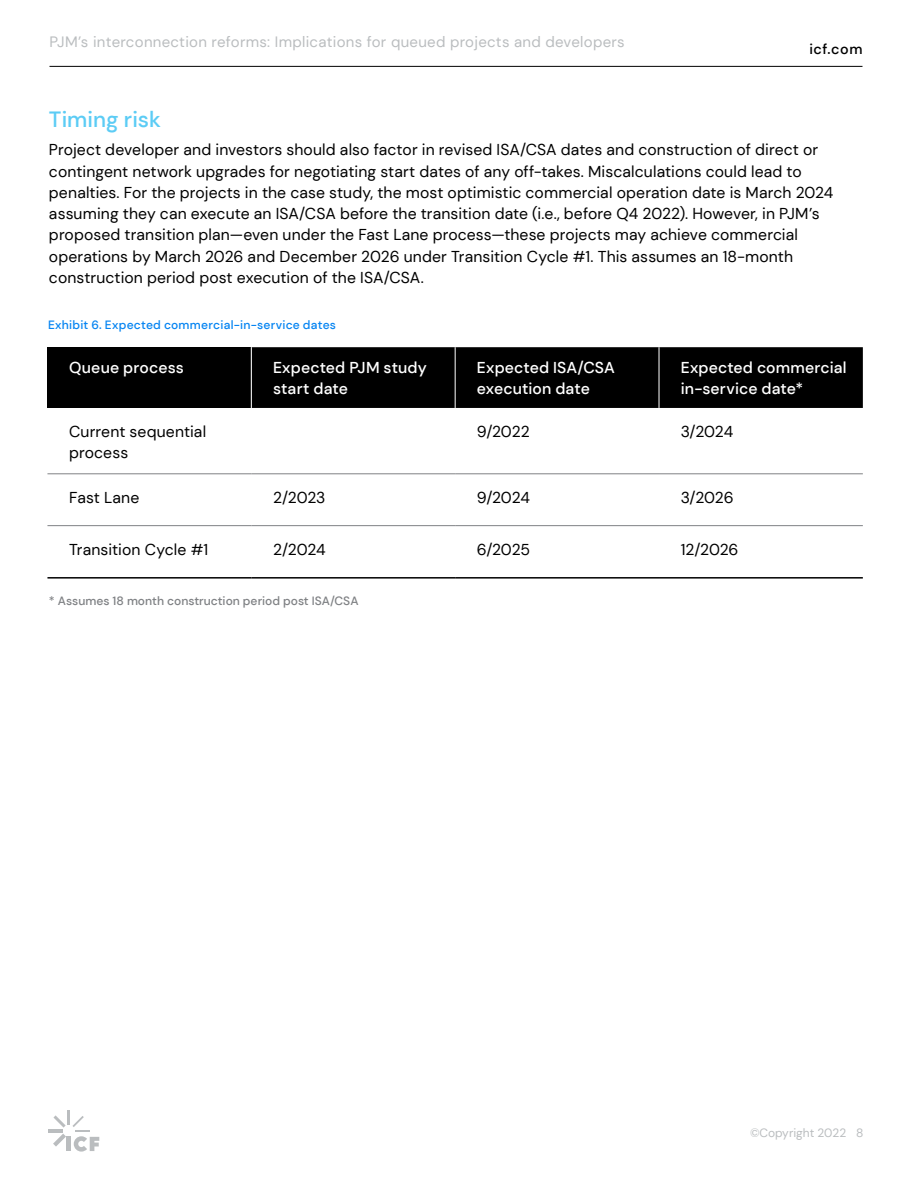
<style>
.page{position:relative;width:918px;height:1188px;background:#fff}
.page>*{position:absolute;margin:0;border:0;box-sizing:border-box;transform-origin:0 0}
.t1{font:500 22.05px "DM Sans";color:#5cccf5}
.t2{font:15.75px/21.3px "DM Sans";letter-spacing:.005em;color:#000}
.t3{font:500 15.75px/21px "DM Sans";letter-spacing:.005em;color:#fff}
.t4{font:15px "DM Sans";letter-spacing:.02em;color:#babdbf}
.t5{font:500 14.25px "DM Sans";letter-spacing:.04em;color:#000}
.t6{font:500 12px "DM Sans";color:#808285}
.t7{font:500 12px "DM Sans";letter-spacing:.02em;color:#0785f2}
.t8{font:12px "DM Sans";color:#babdbf}
</style>
<div class="page">
<hr style="left:50px;top:66px;width:812px;height:1px;background:#000">
<hr style="left:49px;top:1129px;width:14px;height:4px;background:#babdbf">
<svg style="left:53px;top:1111px;width:46px;height:41px"></svg>
<div style="left:47px;top:347px;width:204px;height:61px;background:#000"></div>
<div style="left:252px;top:347px;width:611px;height:61px;background:#000"></div>
<hr style="left:455px;top:347px;width:1px;height:61px;background:#fff">
<hr style="left:659px;top:347px;width:1px;height:61px;background:#fff">
<hr style="left:47px;top:473px;width:204px;height:1px;background:#808285">
<hr style="left:251px;top:473px;width:204px;height:1px;background:#808285">
<hr style="left:455px;top:473px;width:204px;height:1px;background:#808285">
<hr style="left:659px;top:473px;width:204px;height:1px;background:#808285">
<hr style="left:47px;top:525px;width:204px;height:1px;background:#808285">
<hr style="left:251px;top:525px;width:204px;height:1px;background:#808285">
<hr style="left:455px;top:525px;width:204px;height:1px;background:#808285">
<hr style="left:659px;top:525px;width:204px;height:1px;background:#808285">
<hr style="left:47px;top:577px;width:204px;height:2px;background:#000">
<hr style="left:251px;top:577px;width:204px;height:2px;background:#000">
<hr style="left:455px;top:577px;width:204px;height:2px;background:#000">
<hr style="left:659px;top:577px;width:204px;height:2px;background:#000">
<p class="t4" style="left:50px;top:32px;width:577px">PJM’s interconnection reforms: Implications for queued projects and developers</p>
<p class="t5" style="left:809px;top:41px;width:55px">icf.com</p>
<h1 class="t1" style="left:49px;top:106px;width:114px">Timing risk</h1>
<p class="t2" style="left:49px;top:139px;width:786px">Project developer and investors should also factor in revised ISA/CSA dates and construction of direct or contingent network upgrades for negotiating start dates of any off-takes. Miscalculations could lead to penalties. For the projects in the case study, the most optimistic commercial operation date is March 2024 assuming they can execute an ISA/CSA before the transition date (i.e., before Q4 2022). However, in PJM’s proposed transition plan—even under the Fast Lane process—these projects may achieve commercial operations by March 2026 and December 2026 under Transition Cycle #1. This assumes an 18-month construction period post execution of the ISA/CSA.</p>
<p class="t7" style="left:48px;top:317px;width:289px">Exhibit 6. Expected commercial-in-service dates</p>
<p class="t3" style="left:69px;top:356px;width:116px">Queue process</p>
<p class="t3" style="left:273px;top:356px;width:155px">Expected PJM study start date</p>
<p class="t3" style="left:477px;top:356px;width:139px">Expected ISA/CSA execution date</p>
<p class="t3" style="left:681px;top:356px;width:167px">Expected commercial in-service date*</p>
<p class="t2" style="left:69px;top:421px;width:138px">Current sequential process</p>
<p class="t2" style="left:477px;top:421px;width:54px">9/2022</p>
<p class="t2" style="left:681px;top:421px;width:54px">3/2024</p>
<p class="t2" style="left:69px;top:487px;width:72px">Fast Lane</p>
<p class="t2" style="left:273px;top:487px;width:54px">2/2023</p>
<p class="t2" style="left:477px;top:487px;width:55px">9/2024</p>
<p class="t2" style="left:681px;top:487px;width:54px">3/2026</p>
<p class="t2" style="left:69px;top:539px;width:140px">Transition Cycle #1</p>
<p class="t2" style="left:273px;top:539px;width:54px">2/2024</p>
<p class="t2" style="left:477px;top:539px;width:55px">6/2025</p>
<p class="t2" style="left:681px;top:539px;width:59px">12/2026</p>
<p class="t6" style="left:49px;top:593px;width:311px">* Assumes 18 month construction period post ISA/CSA</p>
<p class="t8" style="left:750px;top:1125px;width:115px">©Copyright 2022 8</p>
</div>
